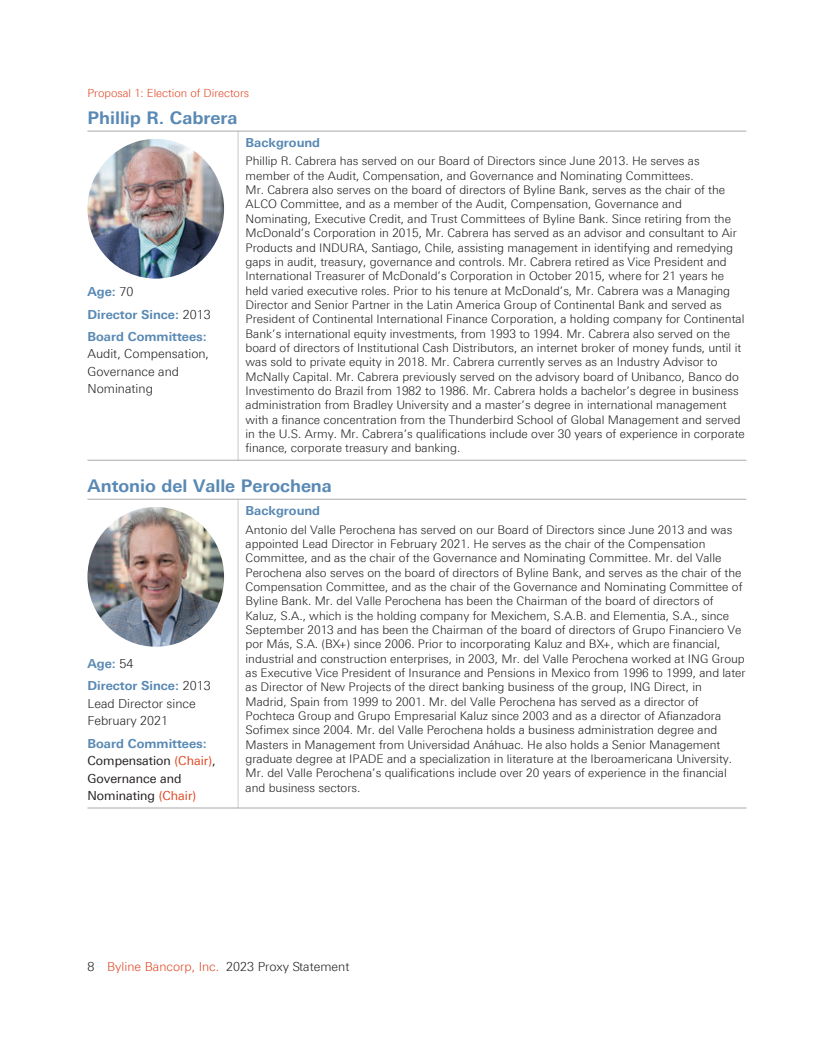
<style>
.page{position:relative;width:833px;height:1058px;background:#fff}
.page>*{position:absolute;margin:0;border:0;box-sizing:border-box;transform-origin:0 0}
.t1{font:700 17.5px "Linotype Univers 630";color:#5989b4}
.t2{font:300 12.5px/17.5px "Linotype Univers 330";color:#231f20}
.t3{font:700 12.5px/22.5px "Linotype Univers 630";color:#5989b4}
.t4{font:12.5px/17.5px "Linotype Univers 430";color:#231f20}
.t5{font:300 11.88px/14.4px "Linotype Univers 330";color:#231f20}
.t6{font:300 11.25px "Linotype Univers 330";color:#e04825}
.s1{font-family:"Linotype Univers 330";font-weight:300;color:#231f20}
.s2{color:#e04825}
</style>
<div class="page">
<hr style="left:87px;top:131px;width:659px;height:1px;background:#a8a9ad">
<hr style="left:238px;top:131px;width:1px;height:329px;background:#a8a9ad">
<hr style="left:87px;top:460px;width:659px;height:1px;background:#a8a9ad">
<img style="left:87px;top:139px;width:137px;height:139px">
<hr style="left:87px;top:499px;width:659px;height:1px;background:#a8a9ad">
<hr style="left:238px;top:499px;width:1px;height:309px;background:#a8a9ad">
<hr style="left:87px;top:807px;width:659px;height:1px;background:#a8a9ad">
<img style="left:87px;top:507px;width:137px;height:139px">
<p class="t6" style="left:87px;top:87px;width:163px">Proposal 1: Election of Directors</p>
<h1 class="t1" style="left:87px;top:107px;width:151px">Phillip R. Cabrera</h1>
<p class="t3" style="left:245px;top:131px;width:76px">Background</p>
<p class="t5" style="left:245px;top:154px;width:501px">Phillip R. Cabrera has served on our Board of Directors since June 2013. He serves as member of the Audit, Compensation, and Governance and Nominating Committees.<br>Mr. Cabrera also serves on the board of directors of Byline Bank, serves as the chair of the ALCO Committee, and as a member of the Audit, Compensation, Governance and Nominating, Executive Credit, and Trust Committees of Byline Bank. Since retiring from the McDonald’s Corporation in 2015, Mr. Cabrera has served as an advisor and consultant to Air Products and INDURA, Santiago, Chile, assisting management in identifying and remedying gaps in audit, treasury, governance and controls. Mr. Cabrera retired as Vice President and International Treasurer of McDonald’s Corporation in October 2015, where for 21 years he held varied executive roles. Prior to his tenure at McDonald’s, Mr. Cabrera was a Managing Director and Senior Partner in the Latin America Group of Continental Bank and served as President of Continental International Finance Corporation, a holding company for Continental Bank’s international equity investments, from 1993 to 1994. Mr. Cabrera also served on the board of directors of Institutional Cash Distributors, an internet broker of money funds, until it was sold to private equity in 2018. Mr. Cabrera currently serves as an Industry Advisor to McNally Capital. Mr. Cabrera previously served on the advisory board of Unibanco, Banco do Investimento do Brazil from 1982 to 1986. Mr. Cabrera holds a bachelor’s degree in business administration from Bradley University and a master’s degree in international management with a finance concentration from the Thunderbird School of Global Management and served in the U.S. Army. Mr. Cabrera’s qualifications include over 30 years of experience in corporate finance, corporate treasury and banking.</p>
<h1 class="t1" style="left:87px;top:475px;width:246px">Antonio del Valle Perochena</h1>
<p class="t3" style="left:87px;top:280px;width:125px">Age: <span class="s1">70<br></span>Director Since: <span class="s1">2013<br></span>Board Committees:</p>
<p class="t2" style="left:87px;top:345px;width:123px">Audit, Compensation,<br>Governance and<br>Nominating</p>
<p class="t3" style="left:87px;top:652px;width:125px">Age: <span class="s1">54<br></span>Director Since: <span class="s1">2013</span></p>
<p class="t2" style="left:87px;top:694px;width:110px">Lead Director since<br>February 2021</p>
<p class="t3" style="left:87px;top:732px;width:121px">Board Committees:</p>
<p class="t4" style="left:87px;top:752px;width:130px">Compensation <span class="s2">(Chair)</span>,<br>Governance and<br>Nominating <span class="s2">(Chair)</span></p>
<p class="t3" style="left:245px;top:499px;width:76px">Background</p>
<p class="t5" style="left:245px;top:522px;width:501px">Antonio del Valle Perochena has served on our Board of Directors since June 2013 and was appointed Lead Director in February 2021. He serves as the chair of the Compensation Committee, and as the chair of the Governance and Nominating Committee. Mr. del Valle Perochena also serves on the board of directors of Byline Bank, and serves as the chair of the Compensation Committee, and as the chair of the Governance and Nominating Committee of Byline Bank. Mr. del Valle Perochena has been the Chairman of the board of directors of Kaluz, S.A., which is the holding company for Mexichem, S.A.B. and Elementia, S.A., since September 2013 and has been the Chairman of the board of directors of Grupo Financiero Ve por Más, S.A. (BX+) since 2006. Prior to incorporating Kaluz and BX+, which are financial, industrial and construction enterprises, in 2003, Mr. del Valle Perochena worked at ING Group as Executive Vice President of Insurance and Pensions in Mexico from 1996 to 1999, and later as Director of New Projects of the direct banking business of the group, ING Direct, in Madrid, Spain from 1999 to 2001. Mr. del Valle Perochena has served as a director of Pochteca Group and Grupo Empresarial Kaluz since 2003 and as a director of Afianzadora Sofimex since 2004. Mr. del Valle Perochena holds a business administration degree and Masters in Management from Universidad Anáhuac. He also holds a Senior Management graduate degree at IPADE and a specialization in literature at the Iberoamericana University.<br>Mr. del Valle Perochena’s qualifications include over 20 years of experience in the financial and business sectors.</p>
<p class="t2" style="left:87px;top:957px;width:263px">8 <span class="s2">Byline Bancorp, Inc.</span> 2023 Proxy Statement</p>
</div>
